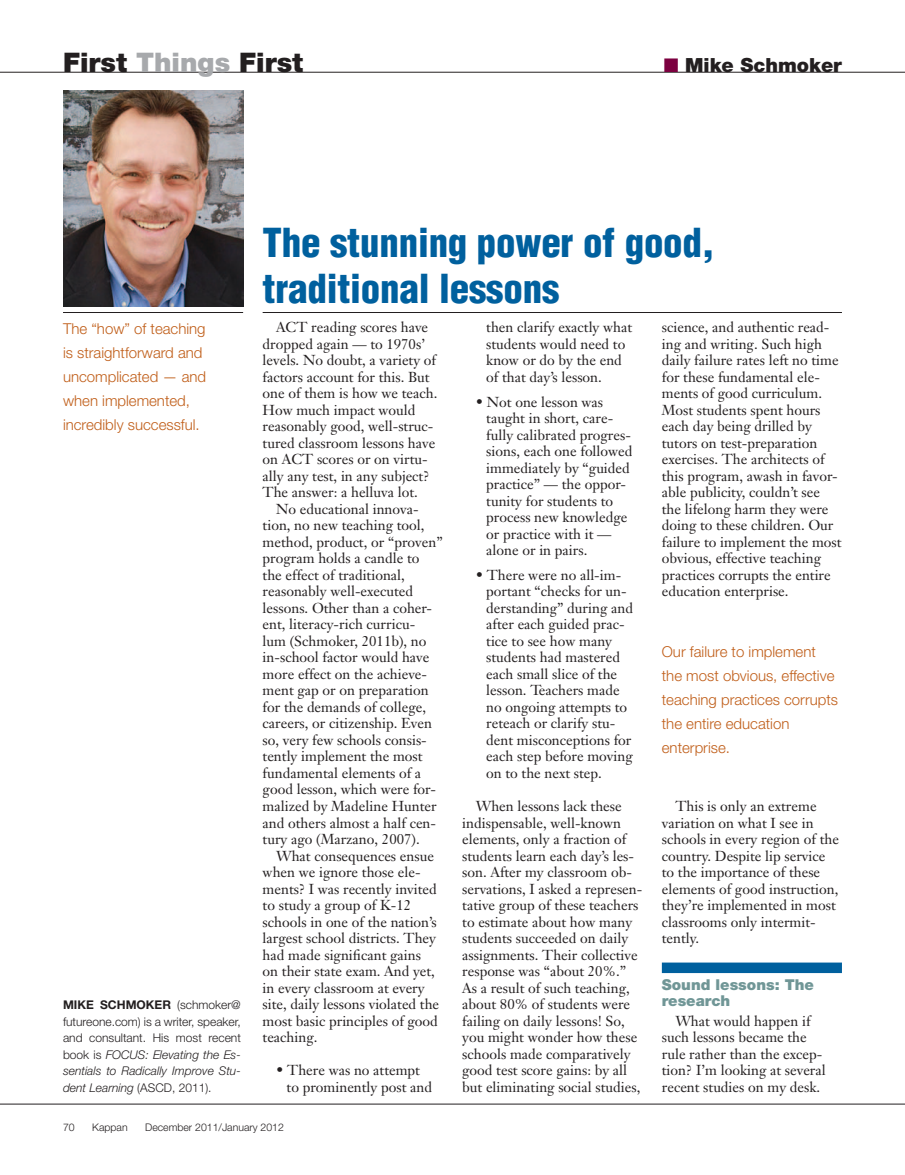
<style>
.page{position:relative;width:905px;height:1175px;background:#fff}
.page>*{position:absolute;margin:0;border:0;box-sizing:border-box;transform-origin:0 0}
.ColumnTitle{font:900 condensed 39px/46.5px "Helvetica";letter-spacing:-.005em;color:#00609e}
.t1{font:900 27px "Helvetica Neue";color:#231f20}
.t2{font:900 19.5px "Helvetica Neue";color:#231f20}
.Column_liftout_helv{font:300 15px/24px "Helvetica Neue";color:#c05e19}
.Column_TextHead_Rule{font:900 15px/16.5px "Helvetica Neue";color:#709696}
.Column_Body_FL{font:14.25px/16.5px "Janson Text";color:#231f20}
.Column_Body_Bullets{font:14.25px/16.5px "Janson Text";color:#231f20}
.Author_ID{font:300 12px/16.5px "Helvetica Neue";color:#231f20;text-align:justify}
.t3{font:300 10.5px "Helvetica Neue";color:#231f20}
.s1{color:#a7a9ac}
.s2{color:#7c0040}
.s3{font-weight:700}
.s4{font-style:italic}
</style>
<div class="page">
<hr style="left:0;top:72px;width:904px;height:1px;background:#231f20">
<hr style="left:0;top:1103px;width:904px;height:1px;background:#231f20">
<img style="left:63px;top:90px;width:180px;height:216px">
<hr style="left:63px;top:312px;width:180px;height:1px;background:#231f20">
<hr style="left:262px;top:312px;width:580px;height:1px;background:#231f20">
<div style="left:662px;top:962px;width:180px;height:11px;background:#00609e"></div>
<p class="t1" style="left:63px;top:46px;width:242px">First <span class="s1">Things</span> First</p>
<p class="t2" style="left:663px;top:53px;width:180px"><span class="s2">■</span> Mike Schmoker</p>
<p class="ColumnTitle" style="left:262px;top:218px;width:454px">The stunning power of good, traditional lessons</p>
<p class="Column_Body_FL" style="left:662px;top:319px;width:181px">science, and authentic read&shy;ing and writing. Such high daily failure rates left no time for these fundamental ele&shy;ments of good curriculum.<br>Most students spent hours each day being drilled by tutors on test-preparation exercises. The architects of this program, awash in favor&shy;able publicity, couldn’t see the lifelong harm they were doing to these children. Our failure to implement the most obvious, effective teaching practices corrupts the entire education enterprise.</p>
<p class="Column_liftout_helv" style="left:63px;top:316px;width:145px">The “how” of teaching is straightforward and uncomplicated — and when implemented, incredibly successful.</p>
<p class="Column_Body_FL" style="left:262px;top:319px;width:176px;text-indent:14px">ACT reading scores have dropped again — to 1970s’ levels. No doubt, a variety of factors account for this. But one of them is how we teach.<br>How much impact would reasonably good, well-struc&shy;tured classroom lessons have on ACT scores or on virtu&shy;ally any test, in any subject?<br>The answer: a helluva lot.</p>
<p class="Column_Body_FL" style="left:262px;top:500px;width:181px;text-indent:14px">No educational innova&shy;tion, no new teaching tool, method, product, or “proven” program holds a candle to<br>the effect of traditional, reasonably well-executed lessons. Other than a coher&shy;ent, literacy-rich curricu-<br>lum (Schmoker, 2011b), no in-school factor would have more effect on the achieve&shy;ment gap or on preparation for the demands of college, careers, or citizenship. Even so, very few schools consis&shy;tently implement the most fundamental elements of a good lesson, which were for&shy;malized by Madeline Hunter and others almost a half cen&shy;tury ago (Marzano, 2007).</p>
<p class="Column_Body_FL" style="left:262px;top:847px;width:178px;text-indent:14px">What consequences ensue when we ignore those ele&shy;ments? I was recently invited to study a group of K-12 schools in one of the nation’s largest school districts. They had made significant gains on their state exam. And yet, in every classroom at every site, daily lessons violated the most basic principles of good teaching.</p>
<p class="Column_Body_Bullets" style="left:286px;top:1061px;width:147px;text-indent:-10px">• There was no attempt to prominently post and</p>
<p class="Column_Body_Bullets" style="left:486px;top:319px;width:147px">then clarify exactly what students would need to know or do by the end of that day’s lesson.</p>
<p class="Column_Body_Bullets" style="left:486px;top:393px;width:148px;text-indent:-10px">• Not one lesson was taught in short, care&shy;fully calibrated progres&shy;sions, each one followed immediately by “guided practice” — the oppor&shy;tunity for students to process new knowledge or practice with it — alone or in pairs.</p>
<p class="Column_Body_Bullets" style="left:486px;top:566px;width:148px;text-indent:-10px">• There were no all-im&shy;portant “checks for un&shy;derstanding” during and after each guided prac&shy;tice to see how many students had mastered each small slice of the lesson. Teachers made no ongoing attempts to reteach or clarify stu&shy;dent misconceptions for each step before moving on to the next step.</p>
<p class="Column_Body_FL" style="left:462px;top:797px;width:182px;text-indent:14px">When lessons lack these indispensable, well-known elements, only a fraction of students learn each day’s les&shy;son. After my classroom ob&shy;servations, I asked a represen&shy;tative group of these teachers to estimate about how many students succeeded on daily assignments. Their collective response was “about 20%.”<br>As a result of such teaching, about 80% of students were failing on daily lessons! So, you might wonder how these schools made comparatively good test score gains: by all but eliminating social studies,</p>
<p class="Column_liftout_helv" style="left:662px;top:639px;width:178px">Our failure to implement the most obvious, effective teaching practices corrupts the entire education enterprise.</p>
<p class="Column_Body_FL" style="left:662px;top:797px;width:179px;text-indent:14px">This is only an extreme variation on what I see in schools in every region of the country. Despite lip service to the importance of these elements of good instruction, they’re implemented in most classrooms only intermit&shy;tently.</p>
<p class="Column_TextHead_Rule" style="left:662px;top:975px;width:154px">Sound lessons: The research</p>
<p class="Column_Body_FL" style="left:662px;top:1012px;width:165px;text-indent:14px">What would happen if such lessons became the rule rather than the excep&shy;tion? I’m looking at several recent studies on my desk.</p>
<p class="Author_ID" style="left:63px;top:996px;width:179px"><span class="s3">MIKE SCHMOKER</span> (schmoker@ futureone.com) is a writer, speaker, and consultant. His most recent book is <span class="s4">FOCUS: Elevating the Es&shy;sentials to Radically Improve Stu&shy;dent Learning</span> (ASCD, 2011).</p>
<p class="t3" style="left:63px;top:1120px;width:13px">70</p>
<p class="t3" style="left:92px;top:1120px;width:37px">Kappan</p>
<p class="t3" style="left:145px;top:1120px;width:140px">December 2011/January 2012</p>
</div>
